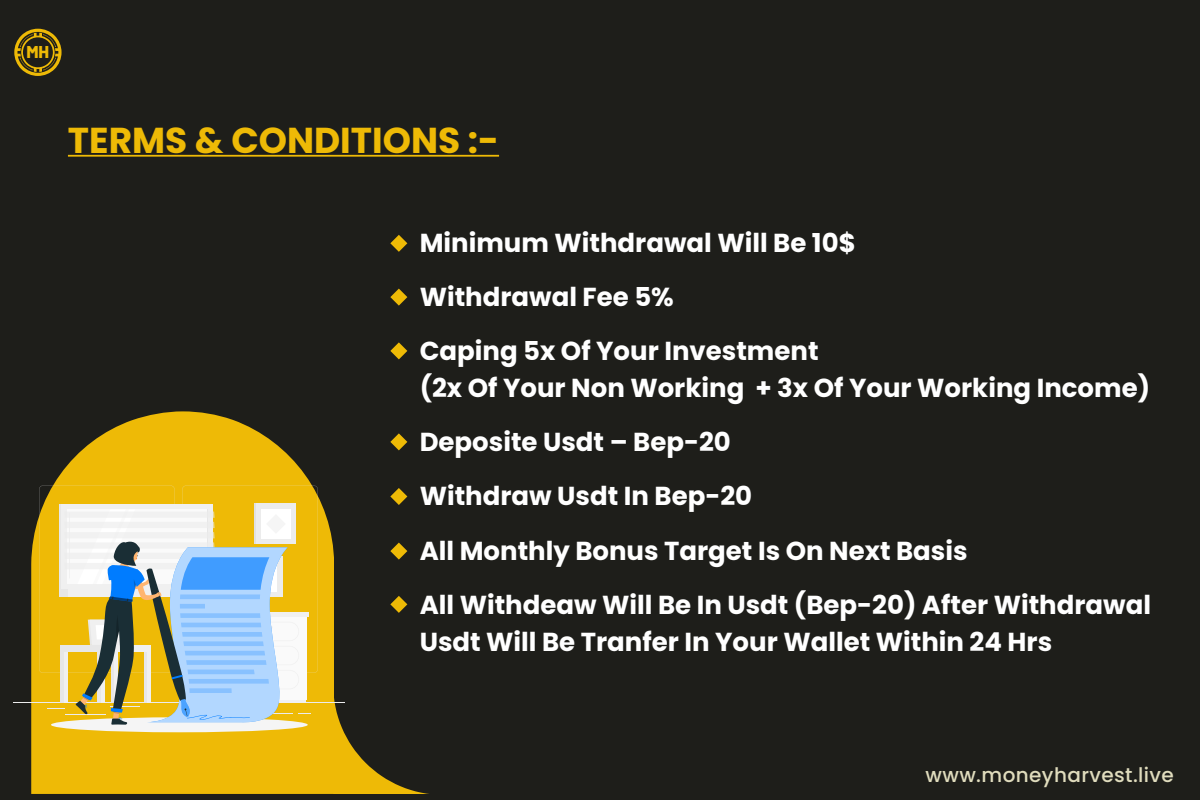
<style>
.page{position:relative;width:1200px;height:800px;background:#1e1e1a}
.page>*{position:absolute;margin:0;border:0;box-sizing:border-box;transform-origin:0 0}
.t1{font:700 36px "Poppins";color:#eeba06}
.t2{font:700 26px/54.1px "Poppins";color:#fff}
.t3{font:500 20px "Poppins";letter-spacing:.02em;color:#e0dcbd}
.t4{font:800 17.1px "Barlow";color:#eeba06}
</style>
<div class="page">
<svg style="left:14px;top:29px;width:48px;height:47px"></svg>
<svg style="left:31px;top:411px;width:303px;height:383px;fill:#eeba06"></svg>
<svg style="left:333px;top:685px;width:96px;height:109px"></svg>
<hr style="left:68px;top:155px;width:431px;height:2px;background:#eeba06">
<svg style="left:390px;top:235px;width:17px;height:17px"></svg>
<svg style="left:390px;top:289px;width:17px;height:17px"></svg>
<svg style="left:390px;top:342px;width:17px;height:17px"></svg>
<svg style="left:390px;top:433px;width:17px;height:17px"></svg>
<svg style="left:390px;top:488px;width:17px;height:17px"></svg>
<svg style="left:390px;top:543px;width:17px;height:17px"></svg>
<svg style="left:390px;top:596px;width:17px;height:17px"></svg>
<hr style="left:14px;top:702px;width:331px;height:1px;background:#ececec">
<div style="left:51px;top:717px;width:257px;height:15px;background:#f5f5f5;border-radius:50%"></div>
<svg style="left:39px;top:486px;width:279px;height:239px;background:#c6c392"></svg>
<p class="t4" style="left:26px;top:39px;width:24px">MH</p>
<h1 class="t1" style="left:68px;top:120px;width:433px">TERMS &amp; CONDITIONS :-</h1>
<p class="t2" style="left:420px;top:216px;width:438px">Minimum Withdrawal Will Be 10$<br>Withdrawal Fee 5%<br>Caping 5x Of Your Investment</p>
<p class="t2" style="left:420px;top:361px;width:733px">(2x Of Your Non Working + 3x Of Your Working Income)<br>Deposite Usdt – Bep-20<br>Withdraw Usdt In Bep-20<br>All Monthly Bonus Target Is On Next Basis<br>All Withdeaw Will Be In Usdt (Bep-20) After Withdrawal</p>
<p class="t2" style="left:420px;top:615px;width:634px">Usdt Will Be Tranfer In Your Wallet Within 24 Hrs</p>
<p class="t3" style="left:926px;top:764px;width:250px">www.moneyharvest.live</p>
</div>
